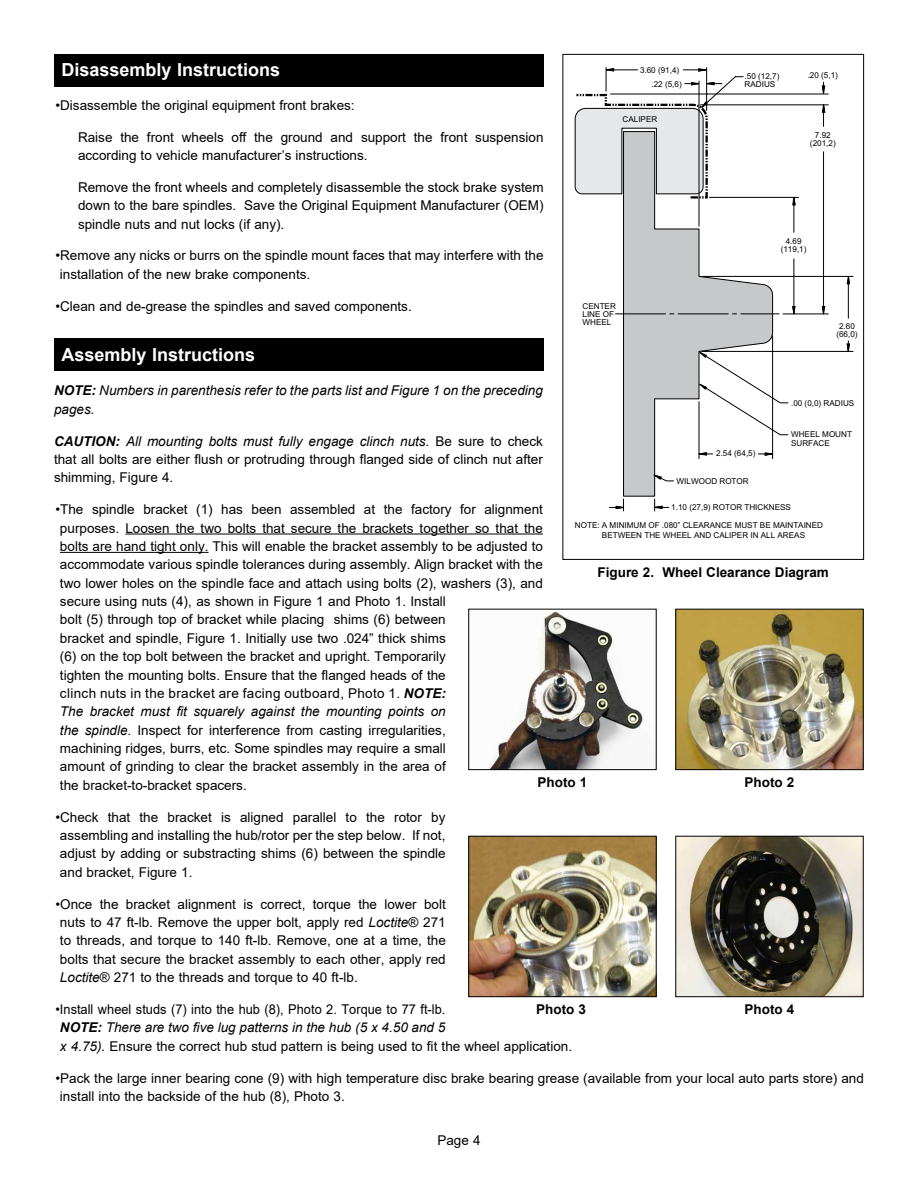
<style>
.page{position:relative;width:918px;height:1188px;background:#fff}
.page>*{position:absolute;margin:0;border:0;box-sizing:border-box;transform-origin:0 0}
.t1{font:700 18px "Arial";color:#fff}
.t2{font:13.5px/18.3px "Arial";color:#000;text-align:justify}
.t3{font:13.5px/18.3px "Arial";color:#000;scale:.95 1}
.t4{font:italic 13.5px/18.3px "Arial";color:#000}
.t5{font:700 13.5px "Arial";color:#000}
.t6{font:8.1px/8.1px "Arial";color:#000}
.s1{font-weight:700}
.s2{font-weight:700;font-style:italic}
.s3{font-style:italic}
</style>
<div class="page">
<hr style="left:125px;top:534px;width:418px;height:1px;background:#000">
<hr style="left:60px;top:552px;width:149px;height:1px;background:#000">
<img style="left:677px;top:611px;width:185px;height:157px">
<div style="left:675px;top:609px;width:189px;height:161px;border:1px solid #000"></div>
<img style="left:470px;top:838px;width:185px;height:157px">
<div style="left:468px;top:836px;width:189px;height:161px;border:1px solid #000"></div>
<svg style="left:616px;top:85px;width:234px;height:423px"></svg>
<hr style="left:794px;top:259px;width:1px;height:55px;background:#000">
<hr style="left:794px;top:197px;width:1px;height:35px;background:#000">
<hr style="left:709px;top:197px;width:90px;height:1px;background:#000">
<hr style="left:823px;top:152px;width:1px;height:162px;background:#000">
<hr style="left:700px;top:105px;width:128px;height:1px;background:#000">
<hr style="left:611px;top:94px;width:217px;height:1px;background:#000">
<hr style="left:783px;top:314px;width:45px;height:1px;background:#000">
<hr style="left:848px;top:281px;width:1px;height:37px;background:#000">
<hr style="left:702px;top:351px;width:151px;height:1px;background:#000">
<hr style="left:702px;top:276px;width:151px;height:1px;background:#000">
<svg style="left:792px;top:306px;width:4px;height:9px"></svg>
<svg style="left:792px;top:197px;width:4px;height:8px"></svg>
<svg style="left:822px;top:104px;width:3px;height:22px"></svg>
<svg style="left:822px;top:306px;width:3px;height:9px"></svg>
<svg style="left:822px;top:82px;width:3px;height:12px"></svg>
<svg style="left:847px;top:341px;width:3px;height:11px"></svg>
<svg style="left:847px;top:276px;width:3px;height:8px"></svg>
<svg style="left:654px;top:499px;width:15px;height:12px"></svg>
<svg style="left:609px;top:499px;width:15px;height:12px"></svg>
<svg style="left:623px;top:131px;width:150px;height:366px"></svg>
<svg style="left:653px;top:474px;width:21px;height:7px"></svg>
<svg style="left:699px;top:351px;width:90px;height:84px"></svg>
<svg style="left:615px;top:314px;width:164px;height:1px"></svg>
<hr style="left:699px;top:81px;width:1px;height:145px;background:#000">
<svg style="left:575px;top:68px;width:169px;height:132px"></svg>
<div style="left:562px;top:54px;width:302px;height:506px;border:1px solid #000"></div>
<img style="left:677px;top:838px;width:185px;height:157px">
<div style="left:675px;top:836px;width:189px;height:161px;border:1px solid #000"></div>
<img style="left:489px;top:611px;width:155px;height:157px">
<div style="left:468px;top:609px;width:189px;height:161px;border:1px solid #000"></div>
<div style="left:54px;top:54px;width:490px;height:32px;background:#000"></div>
<div style="left:54px;top:338px;width:490px;height:33px;background:#000"></div>
<h1 class="t1" style="left:62px;top:57px;width:220px">Disassembly Instructions</h1>
<p class="t2" style="left:55px;top:96px;width:301px">•Disassemble the original equipment front brakes:</p>
<p class="t2" style="left:78px;top:128px;width:467px">Raise the front wheels off the ground and support the front suspension according to vehicle manufacturer’s instructions.</p>
<p class="t2" style="left:78px;top:178px;width:467px">Remove the front wheels and completely disassemble the stock brake system down to the bare spindles. Save the Original Equipment Manufacturer (OEM) spindle nuts and nut locks (if any).</p>
<p class="t2" style="left:60px;top:246px;width:485px;text-indent:-4px">•Remove any nicks or burrs on the spindle mount faces that may interfere with the installation of the new brake components.</p>
<p class="t2" style="left:55px;top:297px;width:358px">•Clean and de-grease the spindles and saved components.</p>
<h1 class="t1" style="left:62px;top:341px;width:195px">Assembly Instructions</h1>
<p class="t6" style="left:640px;top:66px;width:41px">3.60 (91,4)</p>
<p class="t6" style="left:745px;top:72px;width:36px">.50 (12,7)</p>
<p class="t6" style="left:651px;top:80px;width:32px">.22 (5,6)</p>
<p class="t6" style="left:745px;top:80px;width:32px">RADIUS</p>
<p class="t6" style="left:623px;top:115px;width:36px">CALIPER</p>
<p class="t6" style="left:808px;top:71px;width:32px">.20 (5,1)</p>
<p class="t6" style="left:810px;top:131px;width:27px;text-align:center">7.92 (201,2)</p>
<p class="t6" style="left:583px;top:302px;width:35px">CENTER<br>LINE OF<br>WHEEL</p>
<p class="t6" style="left:781px;top:237px;width:27px;text-align:center">4.69 (119,1)</p>
<p class="t6" style="left:836px;top:322px;width:23px;text-align:center">2.60 (66,0)</p>
<p class="t4" style="left:54px;top:382px;width:490px"><span class="s1">NOTE:</span> Numbers in parenthesis refer to the parts list and Figure 1 on the preceding pages.</p>
<p class="t2" style="left:54px;top:432px;width:490px"><span class="s2">CAUTION:</span> <span class="s3">All mounting bolts must fully engage clinch nuts.</span> Be sure to check that all bolts are either flush or protruding through flanged side of clinch nut after shimming, Figure 4.</p>
<p class="t2" style="left:60px;top:500px;width:485px;text-align:left;text-indent:-4px">•The spindle bracket (1) has been assembled at the factory for alignment purposes. Loosen the two bolts that secure the brackets together so that the bolts are hand tight only. This will enable the bracket assembly to be adjusted to accommodate various spindle tolerances during assembly. Align bracket with the two lower holes on the spindle face and attach using bolts (2), washers (3), and secure using nuts (4), as shown in Figure 1 and Photo 1. Install<br>bolt (5) through top of bracket while placing shims (6) between<br>bracket and spindle, Figure 1. Initially use two .024” thick shims<br>(6) on the top bolt between the bracket and upright. Temporarily<br>tighten the mounting bolts. Ensure that the flanged heads of the<br>clinch nuts in the bracket are facing outboard, Photo 1. <span class="s2">NOTE:<br></span><span class="s3">The bracket must fit squarely against the mounting points on<br>the spindle</span>. Inspect for interference from casting irregularities,<br>machining ridges, burrs, etc. Some spindles may require a small<br>amount of grinding to clear the bracket assembly in the area of<br>the bracket-to-bracket spacers.</p>
<p class="t2" style="left:60px;top:808px;width:387px;text-indent:-4px">•Check that the bracket is aligned parallel to the rotor by assembling and installing the hub/rotor per the step below. If not, adjust by adding or substracting shims (6) between the spindle and bracket, Figure 1.</p>
<p class="t2" style="left:60px;top:895px;width:387px;text-indent:-4px">•Once the bracket alignment is correct, torque the lower bolt nuts to 47 ft-lb. Remove the upper bolt, apply red <span class="s3">Loctite</span>® 271 to threads, and torque to 140 ft-lb. Remove, one at a time, the bolts that secure the bracket assembly to each other, apply red <span class="s3">Loctite</span>® 271 to the threads and torque to 40 ft-lb.</p>
<p class="t3" style="left:60px;top:1000px;width:541px;text-indent:-4px">•Install wheel studs (7) into the hub (8), Photo 2. Torque to 77 ft-lb.<br><span class="s2">NOTE:</span> <span class="s3">There are two five lug patterns in the hub (5 x 4.50 and 5<br>x 4.75).</span> Ensure the correct hub stud pattern is being used to fit the wheel application.</p>
<p class="t2" style="left:60px;top:1069px;width:805px;text-indent:-4px">•Pack the large inner bearing cone (9) with high temperature disc brake bearing grease (available from your local auto parts store) and install into the backside of the hub (8), Photo 3.</p>
<p class="t2" style="left:437px;top:1131px;width:45px">Page 4</p>
<p class="t6" style="left:791px;top:399px;width:65px">.00 (0,0) RADIUS</p>
<p class="t6" style="left:791px;top:431px;width:62px">WHEEL MOUNT<br>SURFACE</p>
<p class="t6" style="left:716px;top:450px;width:41px">2.54 (64,5)</p>
<p class="t6" style="left:677px;top:477px;width:74px">WILWOOD ROTOR</p>
<p class="t6" style="left:671px;top:503px;width:121px">1.10 (27,9) ROTOR THICKNESS</p>
<p class="t6" style="left:602px;top:521px;width:223px;line-height:9.8px;text-indent:-27px">NOTE: A MINIMUM OF .080” CLEARANCE MUST BE MAINTAINED<br>BETWEEN THE WHEEL AND CALIPER IN ALL AREAS</p>
<p class="t5" style="left:598px;top:562px;width:233px">Figure 2. Wheel Clearance Diagram</p>
<p class="t5" style="left:538px;top:773px;width:51px">Photo 1</p>
<p class="t5" style="left:745px;top:773px;width:51px">Photo 2</p>
<p class="t5" style="left:536px;top:1000px;width:51px">Photo 3</p>
<p class="t5" style="left:745px;top:1000px;width:51px">Photo 4</p>
</div>
